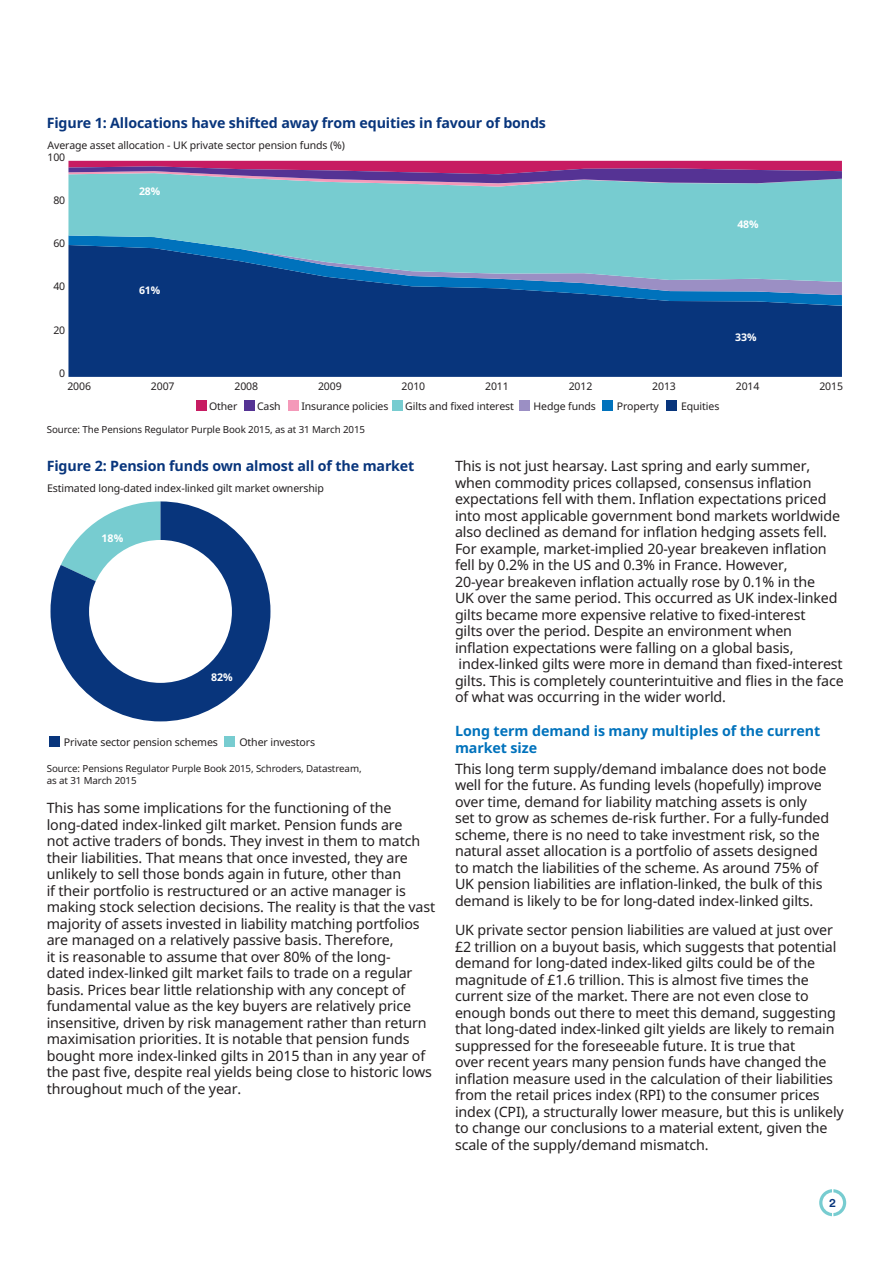
<style>
.page{position:relative;width:893px;height:1263px;background:#fff}
.page>*{position:absolute;margin:0;border:0;box-sizing:border-box;transform-origin:0 0}
._9_5_11_Body_Text_Bl{font:14.25px/16.5px "Noto Sans";letter-spacing:-.01em;color:#231f20}
._9_5_11_Sub_Head_Bod{font:700 14.25px "Noto Sans";letter-spacing:-.01em;color:#08357c}
._9_5_11_Sub_Head_Bod-2{font:700 14.25px/16.5px "Noto Sans";letter-spacing:-.005em;color:#0072bc}
.t1{font:700 11.25px "Schroders Circular";color:#08357c}
.t2{font:10.65px "Noto Sans";letter-spacing:-.01em;color:#231f20}
.t3{font:700 10.65px "Noto Sans";color:#fff}
.t4{font:10.5px "Noto Sans";letter-spacing:-.01em;color:#231f20}
.t5{font:700 10.5px "Noto Sans";letter-spacing:-.01em;color:#fff}
._6_5_8_Source_Text{font:9.75px/12px "Noto Sans";letter-spacing:-.01em;color:#231f20}
</style>
<div class="page">
<div style="left:49px;top:736px;width:11px;height:11px;background:#08357c"></div>
<div style="left:224px;top:736px;width:11px;height:11px;background:#77ccd0"></div>
<svg style="left:51px;top:501px;width:219px;height:220px;fill:#08357c"></svg>
<div style="left:89px;top:540px;width:143px;height:143px;background:#fff;border-radius:50%"></div>
<div style="left:68px;top:306px;width:774px;height:71px;background:#08357c"></div>
<svg style="left:68px;top:295px;width:774px;height:11px;background:#084087"></svg>
<svg style="left:68px;top:282px;width:774px;height:13px;background:#28599c"></svg>
<svg style="left:68px;top:187px;width:774px;height:95px;background:#69b8c7"></svg>
<svg style="left:68px;top:161px;width:774px;height:26px;background:#8f5995"></svg>
<div style="left:196px;top:400px;width:10px;height:11px;background:#c71c62"></div>
<div style="left:244px;top:400px;width:10px;height:11px;background:#553394"></div>
<div style="left:288px;top:400px;width:11px;height:11px;background:#f499b9"></div>
<div style="left:392px;top:400px;width:11px;height:11px;background:#77ccd0"></div>
<div style="left:519px;top:400px;width:10px;height:11px;background:#9b8fc4"></div>
<div style="left:602px;top:400px;width:11px;height:11px;background:#0072bc"></div>
<div style="left:666px;top:400px;width:11px;height:11px;background:#08357c"></div>
<svg style="left:819px;top:1189px;width:27px;height:27px"></svg>
<p class="_9_5_11_Sub_Head_Bod" style="left:47px;top:113px;width:501px">Figure 1: Allocations have shifted away from equities in favour of bonds</p>
<p class="t4" style="left:48px;top:150px;width:19px">100</p>
<p class="t4" style="left:53px;top:193px;width:13px">80</p>
<p class="t4" style="left:53px;top:236px;width:13px">60</p>
<p class="t4" style="left:53px;top:279px;width:13px">40</p>
<p class="t4" style="left:53px;top:323px;width:13px">20</p>
<p class="t4" style="left:59px;top:366px;width:8px">0</p>
<p class="t4" style="left:48px;top:138px;width:299px">Average asset allocation - UK private sector pension funds (%)</p>
<p class="t5" style="left:139px;top:183px;width:23px">28%</p>
<p class="t5" style="left:139px;top:283px;width:23px">61%</p>
<p class="t5" style="left:737px;top:217px;width:23px">48%</p>
<p class="t5" style="left:735px;top:329px;width:23px">33%</p>
<p class="t4" style="left:67px;top:379px;width:25px">2006</p>
<p class="t4" style="left:151px;top:379px;width:25px">2007</p>
<p class="t4" style="left:234px;top:379px;width:25px">2008</p>
<p class="t4" style="left:318px;top:379px;width:25px">2009</p>
<p class="t4" style="left:402px;top:379px;width:25px">2010</p>
<p class="t4" style="left:485px;top:379px;width:25px">2011</p>
<p class="t4" style="left:569px;top:379px;width:25px">2012</p>
<p class="t4" style="left:652px;top:379px;width:25px">2013</p>
<p class="t4" style="left:736px;top:379px;width:25px">2014</p>
<p class="t4" style="left:819px;top:379px;width:25px">2015</p>
<p class="t4" style="left:209px;top:399px;width:30px">Other</p>
<p class="t4" style="left:257px;top:399px;width:25px">Cash</p>
<p class="t4" style="left:301px;top:399px;width:89px">Insurance policies</p>
<p class="t4" style="left:405px;top:399px;width:110px">Gilts and fixed interest</p>
<p class="t4" style="left:533px;top:399px;width:64px">Hedge funds</p>
<p class="t4" style="left:617px;top:399px;width:44px">Property</p>
<p class="t4" style="left:681px;top:399px;width:40px">Equities</p>
<p class="_6_5_8_Source_Text" style="left:47px;top:423px;width:320px">Source: The Pensions Regulator Purple Book 2015, as at 31 March 2015</p>
<p class="_9_5_11_Sub_Head_Bod" style="left:47px;top:456px;width:369px">Figure 2: Pension funds own almost all of the market</p>
<p class="t2" style="left:47px;top:481px;width:279px">Estimated long-dated index-linked gilt market ownership</p>
<p class="t3" style="left:102px;top:530px;width:23px">18%</p>
<p class="t3" style="left:211px;top:670px;width:23px">82%</p>
<p class="t2" style="left:64px;top:734px;width:156px">Private sector pension schemes</p>
<p class="t2" style="left:239px;top:734px;width:77px">Other investors</p>
<p class="_6_5_8_Source_Text" style="left:47px;top:762px;width:316px">Source: Pensions Regulator Purple Book 2015, Schroders, Datastream, as at 31 March 2015</p>
<p class="_9_5_11_Body_Text_Bl" style="left:47px;top:800px;width:390px">This has some implications for the functioning of the long-dated index-linked gilt market. Pension funds are<br>not active traders of bonds. They invest in them to match their liabilities. That means that once invested, they are unlikely to sell those bonds again in future, other than<br>if their portfolio is restructured or an active manager is making stock selection decisions. The reality is that the vast majority of assets invested in liability matching portfolios are managed on a relatively passive basis. Therefore,<br>it is reasonable to assume that over 80% of the long-<br>dated index-linked gilt market fails to trade on a regular basis. Prices bear little relationship with any concept of fundamental value as the key buyers are relatively price insensitive, driven by risk management rather than return maximisation priorities. It is notable that pension funds bought more index-linked gilts in 2015 than in any year of the past five, despite real yields being close to historic lows throughout much of the year.</p>
<p class="_9_5_11_Body_Text_Bl" style="left:455px;top:457px;width:390px">This is not just hearsay. Last spring and early summer, when commodity prices collapsed, consensus inflation expectations fell with them. Inflation expectations priced into most applicable government bond markets worldwide also declined as demand for inflation hedging assets fell.<br>For example, market-implied 20-year breakeven inflation fell by 0.2% in the US and 0.3% in France. However,<br>20-year breakeven inflation actually rose by 0.1% in the<br>UK over the same period. This occurred as UK index-linked gilts became more expensive relative to fixed-interest<br>gilts over the period. Despite an environment when inflation expectations were falling on a global basis, index-linked gilts were more in demand than fixed-interest gilts. This is completely counterintuitive and flies in the face of what was occurring in the wider world.</p>
<p class="_9_5_11_Sub_Head_Bod-2" style="left:455px;top:722px;width:367px">Long term demand is many multiples of the current market size</p>
<p class="_9_5_11_Body_Text_Bl" style="left:455px;top:760px;width:376px">This long term supply/demand imbalance does not bode well for the future. As funding levels (hopefully) improve over time, demand for liability matching assets is only set to grow as schemes de-risk further. For a fully-funded scheme, there is no need to take investment risk, so the natural asset allocation is a portfolio of assets designed to match the liabilities of the scheme. As around 75% of UK pension liabilities are inflation-linked, the bulk of this demand is likely to be for long-dated index-linked gilts.</p>
<p class="_9_5_11_Body_Text_Bl" style="left:455px;top:921px;width:390px">UK private sector pension liabilities are valued at just over £2 trillion on a buyout basis, which suggests that potential demand for long-dated index-liked gilts could be of the magnitude of £1.6 trillion. This is almost five times the current size of the market. There are not even close to enough bonds out there to meet this demand, suggesting that long-dated index-linked gilt yields are likely to remain suppressed for the foreseeable future. It is true that<br>over recent years many pension funds have changed the inflation measure used in the calculation of their liabilities from the retail prices index (RPI) to the consumer prices index (CPI), a structurally lower measure, but this is unlikely to change our conclusions to a material extent, given the scale of the supply/demand mismatch.</p>
<p class="t1" style="left:829px;top:1195px;width:8px">2</p>
</div>
